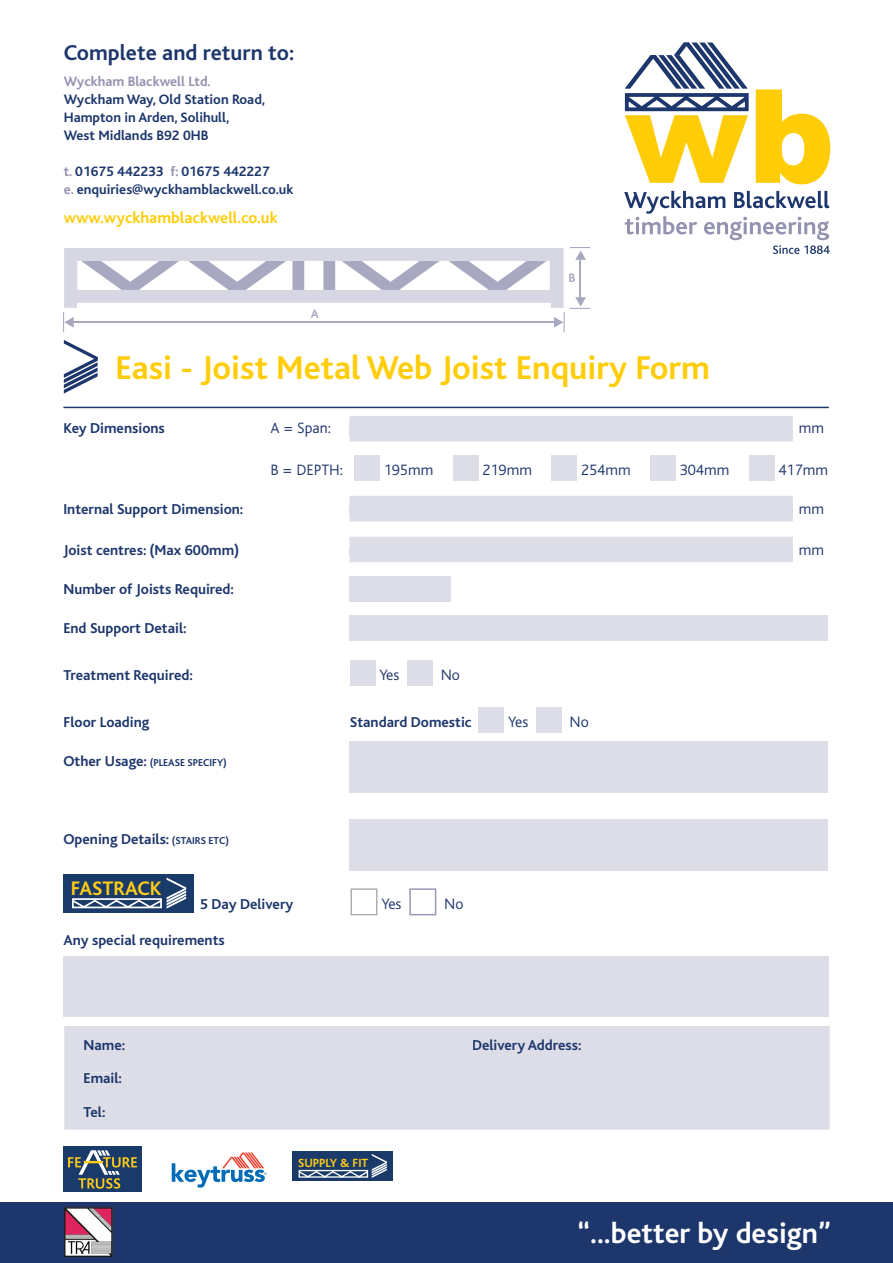
<style>
.page{position:relative;width:893px;height:1263px;background:#fff}
.page>*{position:absolute;margin:0;border:0;box-sizing:border-box;transform-origin:0 0}
.t1{font:700 34.5px "Bliss";color:#fecd08}
.t2{font:700 30px "Bliss";color:#fff}
.t3{font:700 22.5px "Bliss";color:#1d366c}
.t4{font:700 20.55px "Bliss";color:#fecb17}
.t5{font:700 16.5px "Bliss";color:#fecd08}
.t6{font:300 15.75px "Bliss";color:#1d366c}
.t7{font:700 15px "Bliss";color:#1d366c}
.t8{font:700 14.25px/18px "Bliss";color:#1d366c}
.t9{font:700 14.25px "Bliss";color:#9392b0}
.t10{font:700 12.75px "Bliss";color:#a8a8c1}
.t11{font:700 12.45px "Bliss";color:#fecb17}
.t12{font:700 10.5px "Bliss";color:#1d366c}
.s1{color:#9392b0}
.s2{font-size:15px}
.s3{font-size:10.5px}
</style>
<div class="page">
<svg style="left:624px;top:191px;width:206px;height:63px"></svg>
<svg style="left:624px;top:43px;width:206px;height:141px"></svg>
<hr style="left:63px;top:407px;width:766px;height:1px;background:#1d366c">
<div style="left:354px;top:455px;width:26px;height:26px;background:#dddde7"></div>
<div style="left:453px;top:455px;width:25px;height:26px;background:#dddde7"></div>
<div style="left:552px;top:455px;width:25px;height:26px;background:#dddde7"></div>
<div style="left:650px;top:455px;width:26px;height:26px;background:#dddde7"></div>
<div style="left:749px;top:455px;width:25px;height:26px;background:#dddde7"></div>
<div style="left:350px;top:660px;width:25px;height:26px;background:#dddde7"></div>
<div style="left:407px;top:660px;width:26px;height:26px;background:#dddde7"></div>
<div style="left:479px;top:707px;width:25px;height:26px;background:#dddde7"></div>
<div style="left:536px;top:707px;width:26px;height:26px;background:#dddde7"></div>
<div style="left:350px;top:416px;width:443px;height:25px;background:#dddde7"></div>
<div style="left:350px;top:423px;width:443px;height:14px;background:#dddde7"></div>
<div style="left:350px;top:496px;width:443px;height:25px;background:#dddde7"></div>
<div style="left:350px;top:506px;width:443px;height:8px;background:#dddde7"></div>
<div style="left:350px;top:537px;width:443px;height:25px;background:#dddde7"></div>
<div style="left:350px;top:547px;width:443px;height:8px;background:#dddde7"></div>
<div style="left:350px;top:576px;width:101px;height:25px;background:#dddde7"></div>
<div style="left:350px;top:615px;width:478px;height:25px;background:#dddde7"></div>
<svg style="left:64px;top:340px;width:34px;height:54px"></svg>
<div style="left:350px;top:741px;width:478px;height:51px;background:#dddde7"></div>
<div style="left:350px;top:820px;width:478px;height:51px;background:#dddde7"></div>
<div style="left:63px;top:956px;width:766px;height:60px;background:#dddde7"></div>
<div style="left:64px;top:1026px;width:766px;height:104px;background:#dddde7"></div>
<div style="left:85px;top:1040px;width:40px;height:10px;background:#dddde7"></div>
<div style="left:85px;top:1073px;width:36px;height:10px;background:#dddde7"></div>
<div style="left:84px;top:1106px;width:21px;height:11px;background:#dddde7"></div>
<div style="left:473px;top:1039px;width:108px;height:14px;background:#dddde7"></div>
<svg style="left:63px;top:247px;width:527px;height:85px"></svg>
<div style="left:0;top:1202px;width:893px;height:61px;background:#1d366c"></div>
<svg style="left:350px;top:888px;width:27px;height:27px"></svg>
<svg style="left:409px;top:888px;width:27px;height:27px"></svg>
<div style="left:63px;top:874px;width:130px;height:39px;background:#1a3b6a"></div>
<svg style="left:72px;top:877px;width:114px;height:32px"></svg>
<img style="left:64px;top:1207px;width:48px;height:49px">
<div style="left:63px;top:1147px;width:78px;height:45px;background:#1a3b6a"></div>
<svg style="left:68px;top:1150px;width:69px;height:38px"></svg>
<svg style="left:172px;top:1152px;width:95px;height:35px"></svg>
<div style="left:292px;top:1151px;width:100px;height:30px;background:#1a3b6a"></div>
<svg style="left:298px;top:1154px;width:89px;height:24px"></svg>
<h3 class="t3" style="left:64px;top:41px;width:232px">Complete and return to:</h3>
<p class="t9" style="left:64px;top:74px;width:149px">Wyckham Blackwell Ltd.</p>
<p class="t8" style="left:64px;top:91px;width:203px">Wyckham Way, Old Station Road,<br>Hampton in Arden, Solihull,<br>West Midlands B92 0HB</p>
<p class="t8" style="left:64px;top:163px;width:231px"><span class="s1">t.</span> 01675 442233 <span class="s1">f:</span> 01675 442227<br><span class="s1">e.</span> enquiries@wyckhamblackwell.co.uk</p>
<p class="t5" style="left:64px;top:209px;width:215px">www.wyckhamblackwell.co.uk</p>
<p class="t10" style="left:311px;top:307px;width:10px">A</p>
<p class="t10" style="left:568px;top:271px;width:8px">B</p>
<h1 class="t1" style="left:115px;top:350px;width:596px">Easi - Joist Metal Web Joist Enquiry Form</h1>
<p class="t7" style="left:63px;top:420px;width:103px">Key Dimensions</p>
<p class="t6" style="left:270px;top:420px;width:62px">A = Span:</p>
<p class="t6" style="left:799px;top:420px;width:27px">mm</p>
<p class="t6" style="left:270px;top:461px;width:74px">B = DEPTH:</p>
<p class="t6" style="left:384px;top:461px;width:51px">195mm</p>
<p class="t6" style="left:482px;top:461px;width:51px">219mm</p>
<p class="t6" style="left:581px;top:461px;width:51px">254mm</p>
<p class="t6" style="left:680px;top:461px;width:51px">304mm</p>
<p class="t6" style="left:778px;top:461px;width:51px">417mm</p>
<p class="t7" style="left:63px;top:501px;width:181px">Internal Support Dimension:</p>
<p class="t7" style="left:63px;top:542px;width:177px">Joist centres: (Max 600mm)</p>
<p class="t7" style="left:63px;top:581px;width:172px">Number of Joists Required:</p>
<p class="t7" style="left:63px;top:620px;width:125px">End Support Detail:</p>
<p class="t7" style="left:63px;top:667px;width:131px">Treatment Required:</p>
<p class="t6" style="left:379px;top:666px;width:22px">Yes</p>
<p class="t6" style="left:441px;top:666px;width:21px">No</p>
<p class="t7" style="left:63px;top:714px;width:87px">Floor Loading</p>
<p class="t7" style="left:350px;top:714px;width:123px">Standard Domestic</p>
<p class="t6" style="left:508px;top:713px;width:22px">Yes</p>
<p class="t6" style="left:569px;top:713px;width:21px">No</p>
<p class="t12" style="left:63px;top:757px;width:165px"><span class="s2">Other Usage:</span> (PLEASE SPECIFY)</p>
<p class="t7" style="left:63px;top:832px;width:167px">Opening Details: <span class="s3">(STAIRS ETC)</span></p>
<h3 class="t4" style="left:71px;top:878px;width:92px">FASTRACK</h3>
<p class="t7" style="left:200px;top:897px;width:95px">5 Day Delivery</p>
<p class="t6" style="left:381px;top:896px;width:22px">Yes</p>
<p class="t6" style="left:444px;top:896px;width:21px">No</p>
<p class="t7" style="left:63px;top:932px;width:163px">Any special requirements</p>
<p class="t7" style="left:84px;top:1037px;width:43px">Name:</p>
<p class="t7" style="left:84px;top:1070px;width:40px">Email:</p>
<p class="t7" style="left:84px;top:1104px;width:23px">Tel:</p>
<p class="t11" style="left:298px;top:1157px;width:72px">SUPPLY &amp; FIT</p>
<p class="t7" style="left:472px;top:1037px;width:111px">Delivery Address:</p>
<p class="t6" style="left:799px;top:500px;width:27px">mm</p>
<p class="t6" style="left:799px;top:541px;width:27px">mm</p>
<h2 class="t2" style="left:578px;top:1218px;width:254px">“...better by design”</h2>
</div>
